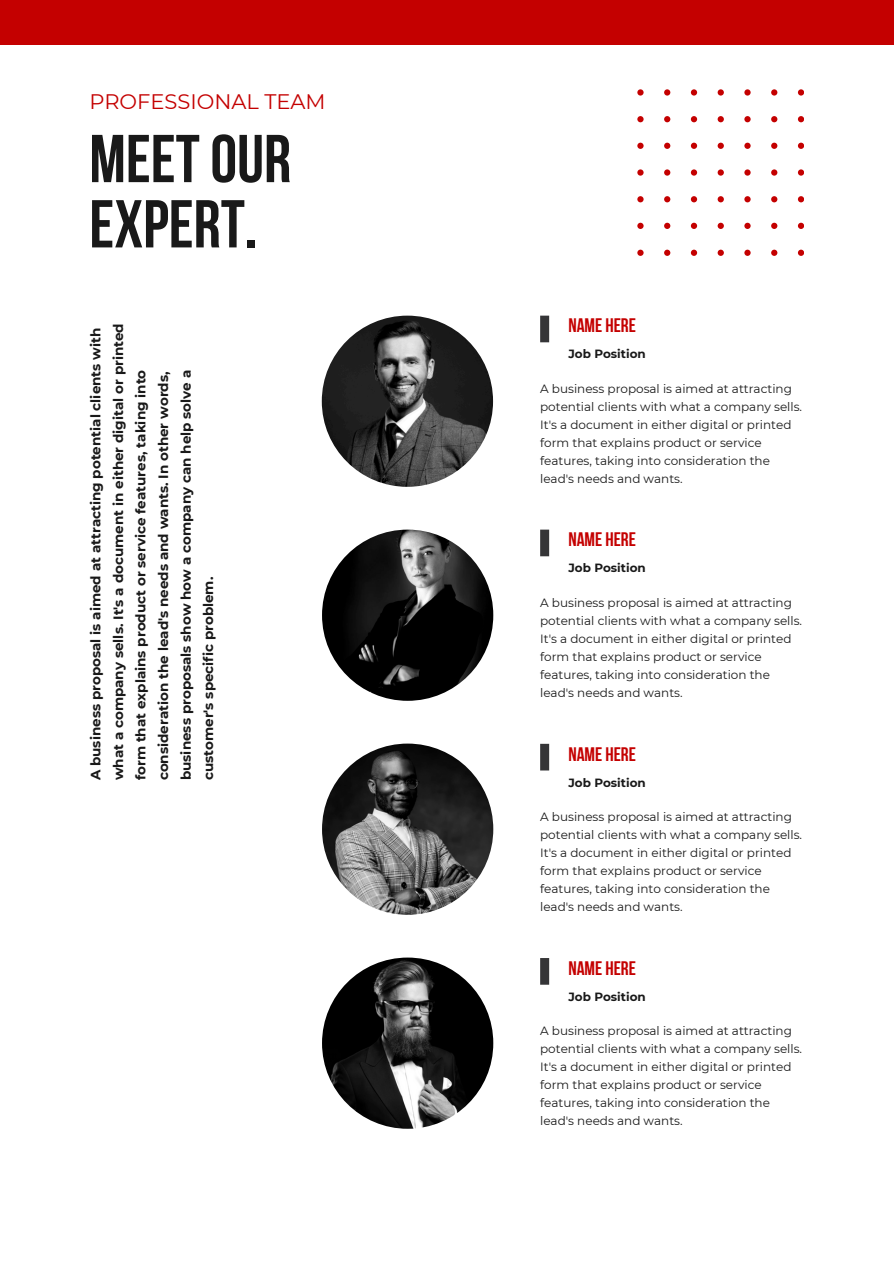
<style>
.page{position:relative;width:894px;height:1264px;background:#fff}
.page>*{position:absolute;margin:0;border:0;box-sizing:border-box;transform-origin:0 0}
.t1{font:67.5px/65.2px "Bebas Neue Cyrillic";color:#191919}
.t2{font:21px "Montserrat";color:#c40000}
.t3{font:19.5px "Bebas Neue Cyrillic";color:#c40000}
.t4{font:700 13.5px/22.5px "Montserrat";color:#191919}
.t5{font:12px/18px "Montserrat";color:#191919}
.t6{font:700 12px "Montserrat";color:#191919}
</style>
<div class="page">
<div style="left:540px;top:315px;width:9px;height:27px;background:#353537"></div>
<div style="left:540px;top:529px;width:9px;height:27px;background:#353537"></div>
<div style="left:540px;top:743px;width:9px;height:27px;background:#353537"></div>
<div style="left:540px;top:958px;width:9px;height:26px;background:#353537"></div>
<div style="left:0;top:0;width:893px;height:44px;background:#c40000"></div>
<div style="left:637px;top:89px;width:6px;height:7px;background:#c40000;border-radius:50%"></div>
<div style="left:664px;top:89px;width:6px;height:7px;background:#c40000;border-radius:50%"></div>
<svg style="left:690px;top:89px;width:7px;height:7px"></svg>
<div style="left:717px;top:89px;width:6px;height:7px;background:#c40000;border-radius:50%"></div>
<div style="left:744px;top:89px;width:6px;height:7px;background:#c40000;border-radius:50%"></div>
<div style="left:771px;top:89px;width:6px;height:7px;background:#c40000;border-radius:50%"></div>
<svg style="left:797px;top:89px;width:6px;height:7px"></svg>
<svg style="left:637px;top:116px;width:6px;height:6px"></svg>
<svg style="left:664px;top:116px;width:6px;height:6px"></svg>
<div style="left:690px;top:116px;width:7px;height:6px;background:#c40000;border-radius:50%"></div>
<svg style="left:717px;top:116px;width:6px;height:6px"></svg>
<svg style="left:744px;top:116px;width:6px;height:6px"></svg>
<svg style="left:771px;top:116px;width:6px;height:6px"></svg>
<svg style="left:797px;top:116px;width:6px;height:6px"></svg>
<svg style="left:637px;top:143px;width:6px;height:6px"></svg>
<svg style="left:664px;top:143px;width:6px;height:6px"></svg>
<div style="left:690px;top:143px;width:7px;height:6px;background:#c40000;border-radius:50%"></div>
<svg style="left:717px;top:143px;width:6px;height:6px"></svg>
<svg style="left:744px;top:143px;width:6px;height:6px"></svg>
<svg style="left:771px;top:143px;width:6px;height:6px"></svg>
<svg style="left:797px;top:143px;width:6px;height:6px"></svg>
<div style="left:637px;top:169px;width:6px;height:7px;background:#c40000;border-radius:50%"></div>
<div style="left:664px;top:169px;width:6px;height:7px;background:#c40000;border-radius:50%"></div>
<svg style="left:690px;top:169px;width:7px;height:7px"></svg>
<div style="left:717px;top:169px;width:6px;height:7px;background:#c40000;border-radius:50%"></div>
<div style="left:744px;top:169px;width:6px;height:7px;background:#c40000;border-radius:50%"></div>
<div style="left:771px;top:169px;width:6px;height:7px;background:#c40000;border-radius:50%"></div>
<svg style="left:797px;top:169px;width:6px;height:7px"></svg>
<svg style="left:637px;top:196px;width:6px;height:6px"></svg>
<svg style="left:664px;top:196px;width:6px;height:6px"></svg>
<div style="left:690px;top:196px;width:7px;height:6px;background:#c40000;border-radius:50%"></div>
<svg style="left:717px;top:196px;width:6px;height:6px"></svg>
<svg style="left:744px;top:196px;width:6px;height:6px"></svg>
<svg style="left:771px;top:196px;width:6px;height:6px"></svg>
<svg style="left:797px;top:196px;width:6px;height:6px"></svg>
<svg style="left:637px;top:223px;width:6px;height:6px"></svg>
<svg style="left:664px;top:223px;width:6px;height:6px"></svg>
<div style="left:690px;top:223px;width:7px;height:6px;background:#c40000;border-radius:50%"></div>
<svg style="left:717px;top:223px;width:6px;height:6px"></svg>
<svg style="left:744px;top:223px;width:6px;height:6px"></svg>
<svg style="left:771px;top:223px;width:6px;height:6px"></svg>
<svg style="left:797px;top:223px;width:6px;height:6px"></svg>
<svg style="left:637px;top:250px;width:6px;height:6px"></svg>
<svg style="left:664px;top:250px;width:6px;height:6px"></svg>
<div style="left:690px;top:250px;width:7px;height:6px;background:#c40000;border-radius:50%"></div>
<svg style="left:717px;top:250px;width:6px;height:6px"></svg>
<svg style="left:744px;top:250px;width:6px;height:6px"></svg>
<svg style="left:771px;top:250px;width:6px;height:6px"></svg>
<svg style="left:797px;top:250px;width:6px;height:6px"></svg>
<img style="left:322px;top:315px;width:171px;height:172px;border-radius:50%">
<img style="left:322px;top:529px;width:171px;height:171px;border-radius:50%">
<img style="left:322px;top:743px;width:171px;height:171px;border-radius:50%">
<img style="left:322px;top:957px;width:171px;height:171px;border-radius:50%">
<p class="t2" style="left:89px;top:88px;width:238px">PROFESSIONAL TEAM</p>
<h5 class="t1" style="left:89px;top:133px;width:203px">MEETOUR<br>EXPERT.</h5>
<h3 class="t4" style="left:84px;top:780px;width:458px;rotate:-90deg">A business proposal is aimed at attracting potential clients with what a company sells. It's a document in either digital or printed form that explains product or service features, taking into consideration the lead's needs and wants. In other words, business proposals show how a company can help solve a customer's specific problem.</h3>
<h1 class="t3" style="left:568px;top:318px;width:69px">NAMEHERE</h1>
<p class="t6" style="left:568px;top:347px;width:79px">Job Position</p>
<h4 class="t5" style="left:540px;top:379px;width:263px">A business proposal is aimed at attracting potential clients with what a company sells.<br>It's a document in either digital or printed form that explains product or service features, taking into consideration the lead's needs and wants.</h4>
<p class="t3" style="left:568px;top:531px;width:69px">NAME HERE</p>
<p class="t6" style="left:568px;top:560px;width:79px">Job Position</p>
<p class="t5" style="left:540px;top:593px;width:263px">A business proposal is aimed at attracting potential clients with what a company sells.<br>It's a document in either digital or printed form that explains product or service features, taking into consideration the lead's needs and wants.</p>
<h3 class="t3" style="left:568px;top:746px;width:69px">NAME HERE</h3>
<h5 class="t6" style="left:568px;top:775px;width:79px">Job Position</h5>
<p class="t5" style="left:540px;top:807px;width:263px">A business proposal is aimed at attracting potential clients with what a company sells.<br>It's a document in either digital or printed form that explains product or service features, taking into consideration the lead's needs and wants.</p>
<h3 class="t3" style="left:568px;top:960px;width:69px">NAME HERE</h3>
<h5 class="t6" style="left:568px;top:989px;width:79px">Job Position</h5>
<p class="t5" style="left:540px;top:1021px;width:263px">A business proposal is aimed at attracting potential clients with what a company sells.<br>It's a document in either digital or printed form that explains product or service features, taking into consideration the lead's needs and wants.</p>
</div>
